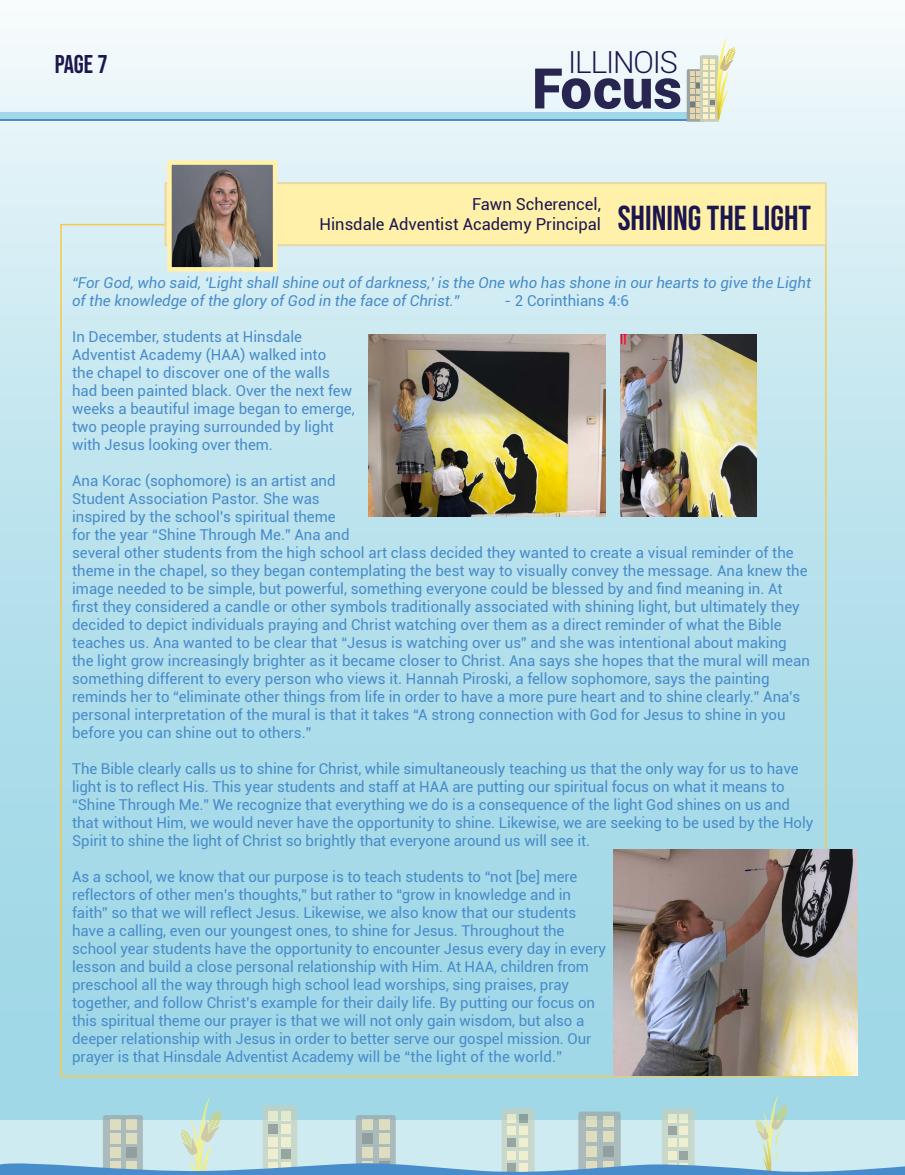
<style>
.page{position:relative;width:905px;height:1175px;background:#fff}
.page>*{position:absolute;margin:0;border:0;box-sizing:border-box;transform-origin:0 0}
.t1{font:900 56.1px "Roboto";color:#282551}
.t2{font:34.5px "Bebas Neue";color:#1c164f}
.t3{font:300 30.45px "Roboto";letter-spacing:-.04em;color:#1c164f}
.t4{font:25.5px "Bebas Neue";color:#1c164f}
.t5{font:16.5px/19.8px "Roboto";color:#1c164f;text-align:right}
.t6{font:15px/18px "Roboto";color:#488cca}
.t7{font:italic 15px/18px "Roboto";color:#488cca}
</style>
<div class="page">
<div style="left:0;top:0;width:904px;height:1174px;background:linear-gradient(to bottom,#ecf6f9,#8ed0e0)"></div>
<div style="left:164px;top:182px;width:662px;height:64px;background:#fff1a9"></div>
<div style="left:166px;top:183px;width:659px;height:62px;border:1px solid #e8d7aa"></div>
<div style="left:0;top:114px;width:691px;height:7px;background:#488cca"></div>
<div style="left:0;top:112px;width:691px;height:7px;background:#a0d8e7"></div>
<svg style="left:686px;top:36px;width:49px;height:86px"></svg>
<svg style="left:0;top:1093px;width:904px;height:81px;background:#b4d8e0"></svg>
<img style="left:172px;top:165px;width:100px;height:101px">
<div style="left:167px;top:160px;width:110px;height:111px;border:4px solid #fff1a9"></div>
<img style="left:613px;top:850px;width:244px;height:225px">
<img style="left:620px;top:334px;width:136px;height:182px">
<img style="left:368px;top:334px;width:237px;height:182px">
<h3 class="t4" style="left:55px;top:50px;width:54px">PAGE 7</h3>
<h3 class="t3" style="left:568px;top:41px;width:112px">ILLINOIS</h3>
<h1 class="t1" style="left:532px;top:49px;width:152px">Focus</h1>
<p class="t5" style="left:319px;top:194px;width:283px">Fawn Scherencel,<br>Hinsdale Adventist Academy Principal</p>
<h2 class="t2" style="left:617px;top:199px;width:195px">SHINING THE LIGHT</h2>
<p class="t7" style="left:72px;top:273px;width:740px">“For God, who said, ‘Light shall shine out of darkness,’ is the One who has shone in our hearts to give the Light of the knowledge of the glory of God in the face of Christ.”</p>
<p class="t6" style="left:504px;top:291px;width:126px">- 2 Corinthians 4:6</p>
<p class="t6" style="left:72px;top:327px;width:284px">In December, students at Hinsdale Adventist Academy (HAA) walked into<br>the chapel to discover one of the walls had been painted black. Over the next few weeks a beautiful image began to emerge, two people praying surrounded by light with Jesus looking over them.</p>
<p class="t6" style="left:72px;top:471px;width:739px">Ana Korac (sophomore) is an artist and<br>Student Association Pastor. She was<br>inspired by the school’s spiritual theme<br>for the year “Shine Through Me.” Ana and<br>several other students from the high school art class decided they wanted to create a visual reminder of the theme in the chapel, so they began contemplating the best way to visually convey the message. Ana knew the image needed to be simple, but powerful, something everyone could be blessed by and find meaning in. At first they considered a candle or other symbols traditionally associated with shining light, but ultimately they decided to depict individuals praying and Christ watching over them as a direct reminder of what the Bible teaches us. Ana wanted to be clear that “Jesus is watching over us” and she was intentional about making the light grow increasingly brighter as it became closer to Christ. Ana says she hopes that the mural will mean something different to every person who views it. Hannah Piroski, a fellow sophomore, says the painting reminds her to “eliminate other things from life in order to have a more pure heart and to shine clearly.” Ana’s personal interpretation of the mural is that it takes “A strong connection with God for Jesus to shine in you before you can shine out to others.”</p>
<p class="t6" style="left:72px;top:759px;width:742px">The Bible clearly calls us to shine for Christ, while simultaneously teaching us that the only way for us to have light is to reflect His. This year students and staff at HAA are putting our spiritual focus on what it means to “Shine Through Me.” We recognize that everything we do is a consequence of the light God shines on us and that without Him, we would never have the opportunity to shine. Likewise, we are seeking to be used by the Holy Spirit to shine the light of Christ so brightly that everyone around us will see it.</p>
<p class="t6" style="left:72px;top:867px;width:535px">As a school, we know that our purpose is to teach students to “not [be] mere reflectors of other men’s thoughts,” but rather to “grow in knowledge and in faith” so that we will reflect Jesus. Likewise, we also know that our students have a calling, even our youngest ones, to shine for Jesus. Throughout the school year students have the opportunity to encounter Jesus every day in every lesson and build a close personal relationship with Him. At HAA, children from preschool all the way through high school lead worships, sing praises, pray together, and follow Christ’s example for their daily life. By putting our focus on this spiritual theme our prayer is that we will not only gain wisdom, but also a deeper relationship with Jesus in order to better serve our gospel mission. Our prayer is that Hinsdale Adventist Academy will be “the light of the world.”</p>
</div>
